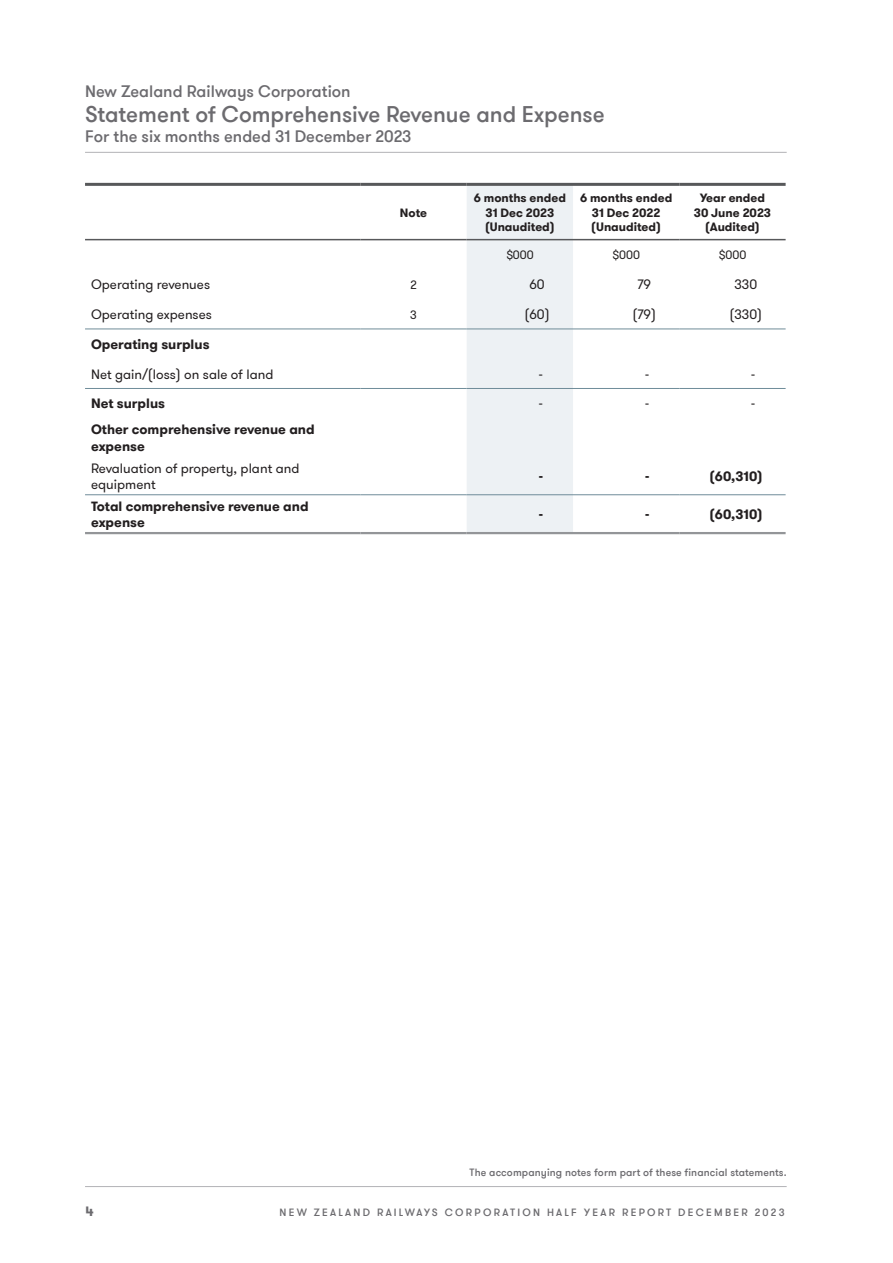
<style>
.page{position:relative;width:893px;height:1263px;background:#fff}
.page>*{position:absolute;margin:0;border:0;box-sizing:border-box;transform-origin:0 0}
.t1{font:500 22.5px "GT Walsheim Pro";color:#6c6b6f}
.t2{font:500 16.5px "GT Walsheim Pro";color:#6c6b6f}
.t3{font:13.5px/16.2px "GT Walsheim Pro";color:#231f20}
.t4{font:700 13.5px/16.2px "GT Walsheim Pro";color:#231f20}
.t5{font:700 13.5px "GT Walsheim Pro";color:#6c6b6f}
.t6{font:700 12px/14.4px "GT Walsheim Pro";color:#231f20;text-align:center}
.t7{font:12px "GT Walsheim Pro";color:#231f20}
.t8{font:500 10.5px "GT Walsheim Pro";letter-spacing:.215em;color:#6c6b6f}
.t9{font:500 10.5px "GT Walsheim Pro";letter-spacing:.01em;color:#6c6b6f}
</style>
<div class="page">
<hr style="left:85px;top:152px;width:702px;height:1px;background:#b2b2b6">
<hr style="left:85px;top:1186px;width:702px;height:1px;background:#b2b2b6">
<div style="left:467px;top:186px;width:106px;height:346px;background:#edf1f4"></div>
<hr style="left:85px;top:183px;width:275px;height:3px;background:#57585a">
<hr style="left:360px;top:183px;width:107px;height:3px;background:#57585a">
<hr style="left:467px;top:183px;width:106px;height:3px;background:#57585a">
<hr style="left:573px;top:183px;width:106px;height:3px;background:#57585a">
<hr style="left:679px;top:183px;width:107px;height:3px;background:#57585a">
<hr style="left:85px;top:239px;width:275px;height:1px;background:#57585a">
<hr style="left:360px;top:239px;width:107px;height:1px;background:#57585a">
<hr style="left:467px;top:239px;width:106px;height:1px;background:#57585a">
<hr style="left:573px;top:239px;width:106px;height:1px;background:#57585a">
<hr style="left:679px;top:239px;width:107px;height:1px;background:#57585a">
<hr style="left:85px;top:329px;width:275px;height:1px;background:#6f8c99">
<hr style="left:360px;top:329px;width:107px;height:1px;background:#6f8c99">
<hr style="left:467px;top:329px;width:106px;height:1px;background:#6f8c99">
<hr style="left:573px;top:329px;width:106px;height:1px;background:#6f8c99">
<hr style="left:679px;top:329px;width:107px;height:1px;background:#6f8c99">
<hr style="left:85px;top:388px;width:275px;height:1px;background:#6f8c99">
<hr style="left:360px;top:388px;width:107px;height:1px;background:#6f8c99">
<hr style="left:467px;top:388px;width:106px;height:1px;background:#6f8c99">
<hr style="left:573px;top:388px;width:106px;height:1px;background:#6f8c99">
<hr style="left:679px;top:388px;width:107px;height:1px;background:#6f8c99">
<hr style="left:85px;top:532px;width:275px;height:2px;background:#939598">
<hr style="left:360px;top:532px;width:107px;height:2px;background:#939598">
<hr style="left:467px;top:532px;width:106px;height:2px;background:#939598">
<hr style="left:573px;top:532px;width:106px;height:2px;background:#939598">
<hr style="left:679px;top:532px;width:107px;height:2px;background:#939598">
<hr style="left:85px;top:494px;width:275px;height:1px;background:#6f8c99">
<hr style="left:360px;top:494px;width:107px;height:1px;background:#6f8c99">
<hr style="left:467px;top:494px;width:106px;height:1px;background:#6f8c99">
<hr style="left:573px;top:494px;width:106px;height:1px;background:#6f8c99">
<hr style="left:679px;top:494px;width:107px;height:1px;background:#6f8c99">
<p class="t2" style="left:85px;top:81px;width:267px">New Zealand Railways Corporation</p>
<h1 class="t1" style="left:85px;top:100px;width:521px">Statement of Comprehensive Revenue and Expense</h1>
<p class="t2" style="left:85px;top:126px;width:328px">For the six months ended 31 December 2023</p>
<p class="t6" style="left:400px;top:205px;width:29px">Note</p>
<p class="t6" style="left:474px;top:191px;width:94px">6 months ended<br>31 Dec 2023 (Unaudited)</p>
<p class="t6" style="left:580px;top:191px;width:94px">6 months ended<br>31 Dec 2022 (Unaudited)</p>
<p class="t6" style="left:694px;top:191px;width:79px">Year ended<br>30 June 2023 (Audited)</p>
<p class="t7" style="left:506px;top:247px;width:29px">$000</p>
<p class="t7" style="left:612px;top:247px;width:29px">$000</p>
<p class="t7" style="left:719px;top:247px;width:29px">$000</p>
<p class="t3" style="left:91px;top:277px;width:121px">Operating revenues</p>
<p class="t7" style="left:410px;top:277px;width:8px">2</p>
<p class="t3" style="left:529px;top:277px;width:17px">60</p>
<p class="t3" style="left:637px;top:277px;width:15px">79</p>
<p class="t3" style="left:734px;top:277px;width:24px">330</p>
<p class="t3" style="left:91px;top:307px;width:122px">Operating expenses</p>
<p class="t7" style="left:410px;top:307px;width:8px">3</p>
<p class="t3" style="left:524px;top:307px;width:27px">(60)</p>
<p class="t3" style="left:632px;top:307px;width:25px">(79)</p>
<p class="t3" style="left:729px;top:307px;width:34px">(330)</p>
<p class="t4" style="left:91px;top:336px;width:120px">Operating surplus</p>
<p class="t3" style="left:91px;top:366px;width:184px">Net gain/(loss) on sale of land</p>
<p class="t3" style="left:539px;top:366px;width:5px">-</p>
<p class="t3" style="left:645px;top:366px;width:5px">-</p>
<p class="t3" style="left:751px;top:366px;width:5px">-</p>
<p class="t4" style="left:91px;top:396px;width:76px">Net surplus</p>
<p class="t3" style="left:539px;top:396px;width:5px">-</p>
<p class="t3" style="left:645px;top:396px;width:5px">-</p>
<p class="t3" style="left:751px;top:396px;width:5px">-</p>
<p class="t4" style="left:91px;top:422px;width:225px">Other comprehensive revenue and expense</p>
<p class="t3" style="left:91px;top:460px;width:210px">Revaluation of property, plant and equipment</p>
<p class="t4" style="left:539px;top:468px;width:6px">-</p>
<p class="t4" style="left:645px;top:468px;width:6px">-</p>
<p class="t4" style="left:709px;top:468px;width:55px">(60,310)</p>
<p class="t4" style="left:91px;top:498px;width:219px">Total comprehensive revenue and expense</p>
<p class="t4" style="left:539px;top:506px;width:6px">-</p>
<p class="t4" style="left:645px;top:506px;width:6px">-</p>
<p class="t4" style="left:709px;top:506px;width:55px">(60,310)</p>
<p class="t9" style="left:470px;top:1165px;width:319px">The accompanying notes form part of these financial statements.</p>
<p class="t5" style="left:86px;top:1202px;width:10px">4</p>
<p class="t8" style="left:279px;top:1205px;width:507px">NEW ZEALAND RAILWAYS CORPORATION HALF YEAR REPORT DECEMBER 2023</p>
</div>
